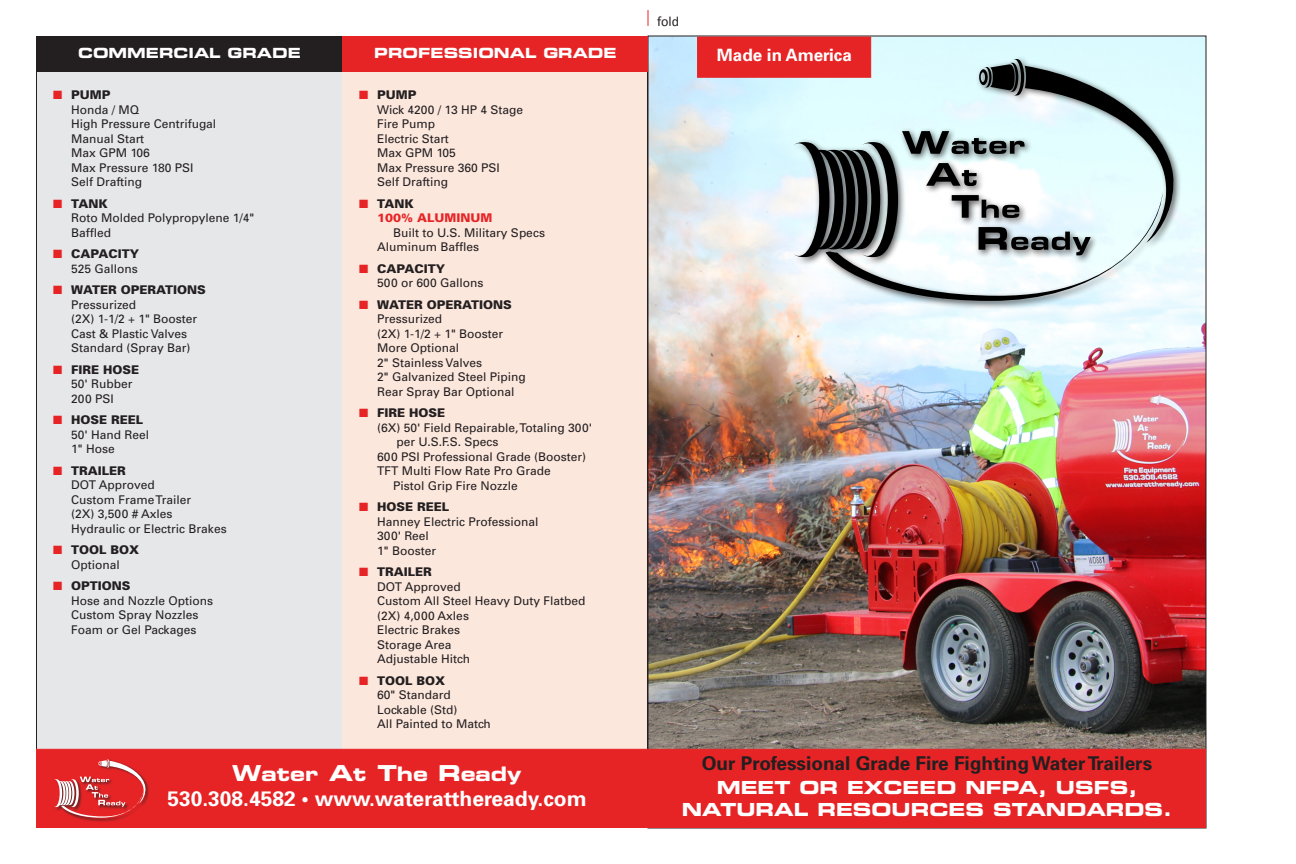
<style>
.page{position:relative;width:1296px;height:864px;background:#fff}
.page>*{position:absolute;margin:0;border:0;box-sizing:border-box;transform-origin:0 0}
.t1{font:700 21px "Univers";color:#fff}
.t2{font:20px "Eurostile Bold Extended Two";color:#fff}
.t3{font:700 19px "Univers";color:#231f20}
.t4{font:18px/21.6px "Eurostile Bold Extended Two";color:#fff;text-align:center}
.t5{font:700 17px "Univers";color:#fff}
.t6{font:14px "Eurostile Bold Extended Two";color:#fff}
.t7{font:14px "Calibri";color:#231f20}
.t8{font:12px "Univers";color:#231f20}
.t9{font:900 12px "Univers";color:#231f20}
.t10{font:900 12px "Univers";color:#e62426}
.s1{color:#e62426}
.s2{font-size:22px}
</style>
<div class="page">
<div style="left:36px;top:36px;width:306px;height:792px;background:#e6e7e9"></div>
<div style="left:342px;top:36px;width:306px;height:792px;background:#fce7dd"></div>
<img style="left:650px;top:38px;width:554px;height:711px">
<div style="left:36px;top:749px;width:1170px;height:79px;background:#e62426;border:1px solid #e62426"></div>
<div style="left:36px;top:36px;width:306px;height:36px;background:#231f20"></div>
<div style="left:342px;top:36px;width:306px;height:36px;background:#e62426"></div>
<svg style="left:648px;top:10px;width:1px;height:16px"></svg>
<div style="left:791px;top:55px;width:391px;height:255px;background:#231f20;opacity:.75"></div>
<svg style="left:794px;top:59px;width:379px;height:242px"></svg>
<div style="left:53px;top:759px;width:96px;height:62px;background:#231f20;opacity:.75"></div>
<svg style="left:54px;top:759px;width:91px;height:59px"></svg>
<div style="left:697px;top:36px;width:174px;height:42px;background:#e62426;border:1px solid #e62426"></div>
<p class="t6" style="left:78px;top:44px;width:224px">COMMERCIAL GRADE</p>
<p class="t6" style="left:374px;top:44px;width:244px">PROFESSIONAL GRADE</p>
<p class="t9" style="left:53px;top:88px;width:59px"><span class="s1">■</span> PUMP</p>
<p class="t8" style="left:71px;top:102px;width:70px">Honda / MQ</p>
<p class="t8" style="left:71px;top:117px;width:146px">High Pressure Centrifugal</p>
<p class="t8" style="left:71px;top:131px;width:75px">Manual Start</p>
<p class="t8" style="left:71px;top:146px;width:80px">Max GPM 106</p>
<p class="t8" style="left:71px;top:160px;width:124px">Max Pressure 180 PSI</p>
<p class="t8" style="left:71px;top:175px;width:72px">Self Drafting</p>
<p class="t9" style="left:53px;top:196px;width:56px"><span class="s1">■</span> TANK</p>
<p class="t8" style="left:71px;top:211px;width:184px">Roto Molded Polypropylene 1/4"</p>
<p class="t8" style="left:71px;top:225px;width:42px">Baffled</p>
<p class="t9" style="left:53px;top:247px;width:88px"><span class="s1">■</span> CAPACITY</p>
<p class="t8" style="left:71px;top:261px;width:68px">525 Gallons</p>
<p class="t9" style="left:53px;top:283px;width:154px"><span class="s1">■</span> WATER OPERATIONS</p>
<p class="t8" style="left:71px;top:297px;width:66px">Pressurized</p>
<p class="t8" style="left:71px;top:312px;width:128px">(2X) 1-1/2 + 1" Booster</p>
<p class="t8" style="left:71px;top:326px;width:117px">Cast &amp; Plastic Valves</p>
<p class="t8" style="left:71px;top:341px;width:121px">Standard (Spray Bar)</p>
<p class="t9" style="left:53px;top:362px;width:87px"><span class="s1">■</span> FIRE HOSE</p>
<p class="t8" style="left:71px;top:377px;width:63px">50' Rubber</p>
<p class="t8" style="left:71px;top:391px;width:44px">200 PSI</p>
<p class="t9" style="left:53px;top:413px;width:92px"><span class="s1">■</span> HOSE REEL</p>
<p class="t8" style="left:71px;top:427px;width:79px">50' Hand Reel</p>
<p class="t8" style="left:71px;top:442px;width:45px">1" Hose</p>
<p class="t9" style="left:53px;top:463px;width:74px"><span class="s1">■</span> TRAILER</p>
<p class="t8" style="left:71px;top:478px;width:85px">DOT Approved</p>
<p class="t8" style="left:71px;top:492px;width:121px">Custom Frame Trailer</p>
<p class="t8" style="left:71px;top:507px;width:103px">(2X) 3,500 # Axles</p>
<p class="t8" style="left:71px;top:521px;width:157px">Hydraulic or Electric Brakes</p>
<p class="t9" style="left:53px;top:543px;width:87px"><span class="s1">■</span> TOOL BOX</p>
<p class="t8" style="left:71px;top:557px;width:50px">Optional</p>
<p class="t9" style="left:53px;top:579px;width:79px"><span class="s1">■</span> OPTIONS</p>
<p class="t8" style="left:71px;top:593px;width:144px">Hose and Nozzle Options</p>
<p class="t8" style="left:71px;top:608px;width:129px">Custom Spray Nozzles</p>
<p class="t8" style="left:71px;top:622px;width:127px">Foam or Gel Packages</p>
<p class="t9" style="left:359px;top:88px;width:59px"><span class="s1">■</span> PUMP</p>
<p class="t8" style="left:377px;top:102px;width:147px">Wick 4200 / 13 HP 4 Stage</p>
<p class="t8" style="left:377px;top:117px;width:59px">Fire Pump</p>
<p class="t8" style="left:377px;top:131px;width:73px">Electric Start</p>
<p class="t8" style="left:377px;top:146px;width:80px">Max GPM 105</p>
<p class="t8" style="left:377px;top:160px;width:124px">Max Pressure 360 PSI</p>
<p class="t8" style="left:377px;top:175px;width:72px">Self Drafting</p>
<p class="t9" style="left:359px;top:196px;width:56px"><span class="s1">■</span> TANK</p>
<p class="t10" style="left:377px;top:211px;width:117px">100% ALUMINUM</p>
<p class="t8" style="left:393px;top:225px;width:153px">Built to U.S. Military Specs</p>
<p class="t8" style="left:377px;top:240px;width:103px">Aluminum Baffles</p>
<p class="t9" style="left:359px;top:261px;width:88px"><span class="s1">■</span> CAPACITY</p>
<p class="t8" style="left:377px;top:276px;width:108px">500 or 600 Gallons</p>
<p class="t9" style="left:359px;top:297px;width:154px"><span class="s1">■</span> WATER OPERATIONS</p>
<p class="t8" style="left:377px;top:312px;width:66px">Pressurized</p>
<p class="t8" style="left:377px;top:326px;width:128px">(2X) 1-1/2 + 1" Booster</p>
<p class="t8" style="left:377px;top:341px;width:84px">More Optional</p>
<p class="t8" style="left:377px;top:355px;width:106px">2" Stainless Valves</p>
<p class="t8" style="left:377px;top:370px;width:150px">2" Galvanized Steel Piping</p>
<p class="t8" style="left:377px;top:384px;width:139px">Rear Spray Bar Optional</p>
<p class="t9" style="left:359px;top:406px;width:87px"><span class="s1">■</span> FIRE HOSE</p>
<p class="t8" style="left:377px;top:420px;width:216px">(6X) 50' Field Repairable, Totaling 300'</p>
<p class="t8" style="left:397px;top:435px;width:103px">per U.S.F.S. Specs</p>
<p class="t8" style="left:377px;top:449px;width:210px">600 PSI Professional Grade (Booster)</p>
<p class="t8" style="left:377px;top:464px;width:175px">TFT Multi Flow Rate Pro Grade</p>
<p class="t8" style="left:393px;top:478px;width:126px">Pistol Grip Fire Nozzle</p>
<p class="t9" style="left:359px;top:500px;width:92px"><span class="s1">■</span> HOSE REEL</p>
<p class="t8" style="left:377px;top:514px;width:163px">Hanney Electric Professional</p>
<p class="t8" style="left:377px;top:529px;width:53px">300' Reel</p>
<p class="t8" style="left:377px;top:543px;width:60px">1" Booster</p>
<p class="t9" style="left:359px;top:565px;width:74px"><span class="s1">■</span> TRAILER</p>
<p class="t8" style="left:377px;top:579px;width:85px">DOT Approved</p>
<p class="t8" style="left:377px;top:594px;width:210px">Custom All Steel Heavy Duty Flatbed</p>
<p class="t8" style="left:377px;top:608px;width:93px">(2X) 4,000 Axles</p>
<p class="t8" style="left:377px;top:623px;width:84px">Electric Brakes</p>
<p class="t8" style="left:377px;top:637px;width:76px">Storage Area</p>
<p class="t8" style="left:377px;top:652px;width:94px">Adjustable Hitch</p>
<p class="t9" style="left:359px;top:673px;width:87px"><span class="s1">■</span> TOOL BOX</p>
<p class="t8" style="left:377px;top:688px;width:75px">60" Standard</p>
<p class="t8" style="left:377px;top:702px;width:82px">Lockable (Std)</p>
<p class="t8" style="left:377px;top:717px;width:115px">All Painted to Match</p>
<p class="t2" style="left:232px;top:760px;width:291px"><span class="s2">W</span>ater <span class="s2">A</span>t <span class="s2">T</span>he <span class="s2">R</span>eady</p>
<p class="t1" style="left:167px;top:785px;width:421px">530.308.4582 • www.waterattheready.com</p>
<p class="t7" style="left:657px;top:12px;width:24px">fold</p>
<p class="t5" style="left:717px;top:44px;width:136px">Made in America</p>
<p class="t3" style="left:702px;top:751px;width:452px">Our Professional Grade Fire Fighting Water Trailers</p>
<p class="t4" style="left:682px;top:776px;width:492px">MEET OR EXCEED NFPA, USFS,<br>NATURAL RESOURCES STANDARDS.</p>
</div>
